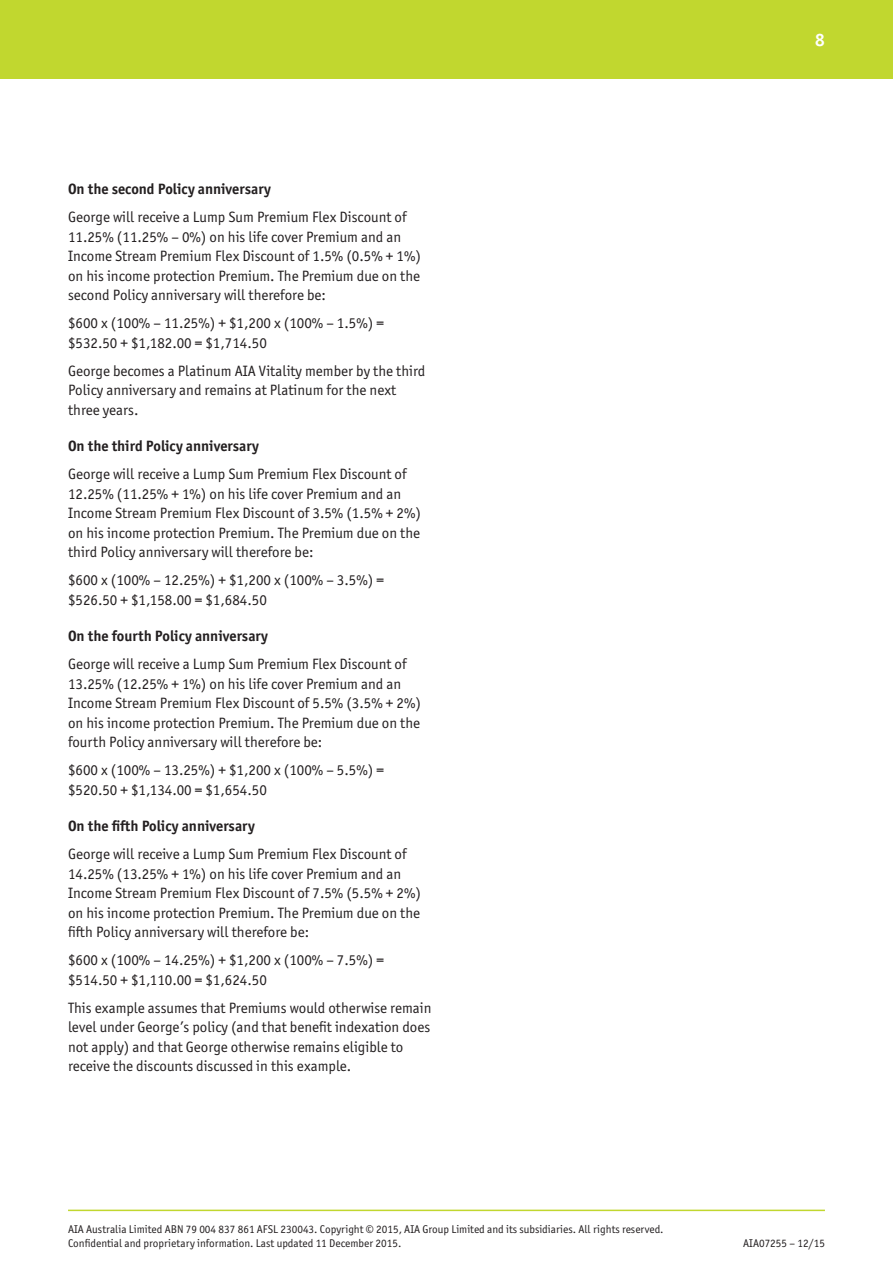
<style>
.page{position:relative;width:893px;height:1263px;background:#fff}
.page>*{position:absolute;margin:0;border:0;box-sizing:border-box;transform-origin:0 0}
.t1{font:700 18px "Officina Sans ITC Pro";color:#fff}
.t2{font:15px/19.5px "Officina Sans ITC Pro";color:#231f20}
.t3{font:700 15px "Officina Sans ITC Pro";color:#231f20}
.t4{font:11.25px/13.5px "Officina Sans ITC Pro";color:#231f20}
</style>
<div class="page">
<hr style="left:68px;top:1209px;width:757px;height:2px;background:#c1d72f">
<div style="left:0;top:0;width:893px;height:79px;background:#c1d72f"></div>
<p class="t3" style="left:68px;top:180px;width:204px">On the second Policy anniversary</p>
<p class="t2" style="left:68px;top:207px;width:354px">George will receive a Lump Sum Premium Flex Discount of 11.25% (11.25% – 0%) on his life cover Premium and an Income Stream Premium Flex Discount of 1.5% (0.5% + 1%) on his income protection Premium. The Premium due on the second Policy anniversary will therefore be:</p>
<p class="t2" style="left:68px;top:313px;width:317px">$600 x (100% – 11.25%) + $1,200 x (100% – 1.5%) = $532.50 + $1,182.00 = $1,714.50</p>
<p class="t2" style="left:68px;top:361px;width:359px">George becomes a Platinum AIA Vitality member by the third<br>Policy anniversary and remains at Platinum for the next three years.</p>
<p class="t3" style="left:68px;top:437px;width:192px">On the third Policy anniversary</p>
<p class="t2" style="left:68px;top:464px;width:354px">George will receive a Lump Sum Premium Flex Discount of 12.25% (11.25% + 1%) on his life cover Premium and an Income Stream Premium Flex Discount of 3.5% (1.5% + 2%) on his income protection Premium. The Premium due on the third Policy anniversary will therefore be:</p>
<p class="t2" style="left:68px;top:570px;width:317px">$600 x (100% – 12.25%) + $1,200 x (100% – 3.5%) = $526.50 + $1,158.00 = $1,684.50</p>
<p class="t3" style="left:68px;top:627px;width:201px">On the fourth Policy anniversary</p>
<p class="t2" style="left:68px;top:654px;width:354px">George will receive a Lump Sum Premium Flex Discount of 13.25% (12.25% + 1%) on his life cover Premium and an Income Stream Premium Flex Discount of 5.5% (3.5% + 2%) on his income protection Premium. The Premium due on the fourth Policy anniversary will therefore be:</p>
<p class="t2" style="left:68px;top:760px;width:317px">$600 x (100% – 13.25%) + $1,200 x (100% – 5.5%) = $520.50 + $1,134.00 = $1,654.50</p>
<p class="t3" style="left:68px;top:817px;width:188px">On the fifth Policy anniversary</p>
<p class="t2" style="left:68px;top:844px;width:354px">George will receive a Lump Sum Premium Flex Discount of 14.25% (13.25% + 1%) on his life cover Premium and an Income Stream Premium Flex Discount of 7.5% (5.5% + 2%) on his income protection Premium. The Premium due on the fifth Policy anniversary will therefore be:</p>
<p class="t2" style="left:68px;top:950px;width:317px">$600 x (100% – 14.25%) + $1,200 x (100% – 7.5%) = $514.50 + $1,110.00 = $1,624.50</p>
<p class="t2" style="left:68px;top:998px;width:365px">This example assumes that Premiums would otherwise remain level under George’s policy (and that benefit indexation does not apply) and that George otherwise remains eligible to receive the discounts discussed in this example.</p>
<p class="t4" style="left:68px;top:1223px;width:597px">AIA Australia Limited ABN 79 004 837 861 AFSL 230043. Copyright © 2015, AIA Group Limited and its subsidiaries. All rights reserved.<br>Confidential and proprietary information. Last updated 11 December 2015.</p>
<p class="t1" style="left:815px;top:29px;width:11px">8</p>
<p class="t4" style="left:743px;top:1236px;width:83px">AIA07255 – 12/15</p>
</div>
